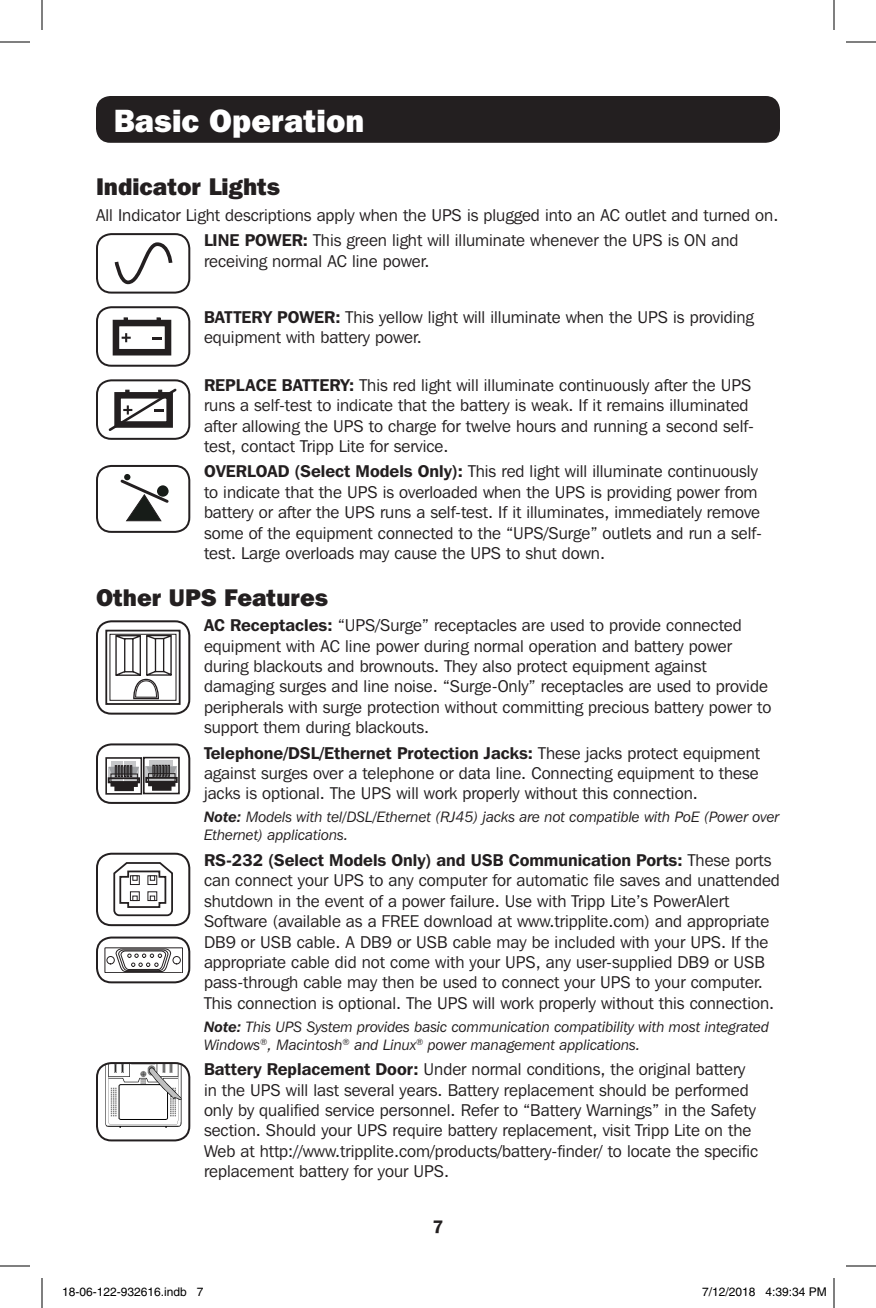
<style>
.page{position:relative;width:876px;height:1308px;background:#fff}
.page>*{position:absolute;margin:0;border:0;box-sizing:border-box;transform-origin:0 0}
.t1{font:800 32px "Franklin Gothic IT Cby BT";color:#fff}
.t2{font:800 24px "Franklin Gothic IT Cby BT";color:#231f20}
.t3{font:600 18px "Franklin Gothic IT Cby BT";color:#231f20}
.t4{font:17px/20.4px "Franklin Gothic IT Cby BT";color:#231f20}
.t5{font:italic 15px/18px "Franklin Gothic IT Cby BT";color:#231f20}
.t6{font:12px "Helvetica";color:#000}
.s1{font-weight:600}
</style>
<div class="page">
<div style="left:96px;top:96px;width:684px;height:47px;background:#231f20;border-radius:14px"></div>
<svg style="left:115px;top:242px;width:57px;height:42px"></svg>
<div style="left:96px;top:233px;width:94px;height:61px;border:2px solid #231f20;border-radius:14px"></div>
<div style="left:113px;top:320px;width:58px;height:36px;border:7px solid #231f20"></div>
<svg style="left:124px;top:318px;width:4px;height:4px"></svg>
<svg style="left:157px;top:318px;width:3px;height:4px"></svg>
<svg style="left:122px;top:333px;width:9px;height:9px"></svg>
<svg style="left:153px;top:337px;width:9px;height:2px"></svg>
<div style="left:96px;top:306px;width:94px;height:61px;border:2px solid #231f20;border-radius:14px"></div>
<svg style="left:109px;top:389px;width:68px;height:42px"></svg>
<div style="left:96px;top:379px;width:94px;height:61px;border:2px solid #231f20;border-radius:14px"></div>
<svg style="left:120px;top:474px;width:49px;height:47px"></svg>
<div style="left:96px;top:465px;width:94px;height:68px;border:2px solid #231f20;border-radius:14px"></div>
<div style="left:105px;top:630px;width:76px;height:75px;border:2px solid #231f20"></div>
<div style="left:110px;top:634px;width:66px;height:67px;border:1px solid #231f20"></div>
<svg style="left:114px;top:634px;width:59px;height:66px"></svg>
<div style="left:96px;top:620px;width:94px;height:95px;border:2px solid #231f20;border-radius:14px"></div>
<img style="left:105px;top:1065px;width:77px;height:63px">
<div style="left:96px;top:1062px;width:94px;height:79px;border:2px solid #231f20;border-radius:14px"></div>
<hr style="left:130px;top:761px;width:2px;height:21px;background:#c7c8ca">
<hr style="left:133px;top:761px;width:2px;height:21px;background:#c7c8ca">
<hr style="left:112px;top:761px;width:2px;height:21px;background:#c7c8ca">
<hr style="left:115px;top:761px;width:2px;height:21px;background:#c7c8ca">
<hr style="left:118px;top:761px;width:2px;height:21px;background:#c7c8ca">
<hr style="left:121px;top:761px;width:2px;height:21px;background:#c7c8ca">
<hr style="left:124px;top:761px;width:2px;height:21px;background:#c7c8ca">
<hr style="left:127px;top:761px;width:2px;height:21px;background:#c7c8ca">
<hr style="left:108px;top:767px;width:3px;height:15px;background:#c7c8ca">
<div style="left:105px;top:757px;width:37px;height:38px;border:2px solid #231f20"></div>
<div style="left:108px;top:777px;width:32px;height:6px;border:2px solid #231f20"></div>
<svg style="left:109px;top:765px;width:30px;height:26px"></svg>
<hr style="left:168px;top:760px;width:2px;height:22px;background:#c7c8ca">
<hr style="left:171px;top:760px;width:2px;height:22px;background:#c7c8ca">
<hr style="left:149px;top:760px;width:3px;height:22px;background:#c7c8ca">
<hr style="left:152px;top:760px;width:3px;height:22px;background:#c7c8ca">
<hr style="left:156px;top:760px;width:2px;height:22px;background:#c7c8ca">
<hr style="left:159px;top:760px;width:2px;height:22px;background:#c7c8ca">
<hr style="left:162px;top:760px;width:2px;height:22px;background:#c7c8ca">
<hr style="left:165px;top:760px;width:2px;height:22px;background:#c7c8ca">
<hr style="left:146px;top:766px;width:3px;height:16px;background:#c7c8ca">
<div style="left:143px;top:757px;width:37px;height:37px;border:2px solid #231f20"></div>
<div style="left:145px;top:777px;width:33px;height:6px;border:2px solid #231f20"></div>
<div style="left:148px;top:773px;width:27px;height:9px;border:1px solid #231f20"></div>
<svg style="left:146px;top:765px;width:31px;height:11px"></svg>
<svg style="left:148px;top:782px;width:27px;height:9px"></svg>
<div style="left:96px;top:743px;width:94px;height:61px;border:2px solid #231f20;border-radius:14px"></div>
<svg style="left:113px;top:862px;width:60px;height:54px"></svg>
<div style="left:96px;top:853px;width:94px;height:73px;border:2px solid #231f20;border-radius:14px"></div>
<svg style="left:105px;top:948px;width:78px;height:25px"></svg>
<div style="left:96px;top:937px;width:94px;height:46px;border:2px solid #231f20;border-radius:14px"></div>
<hr style="left:0;top:42px;width:30px;height:1px;background:#000">
<hr style="left:846px;top:42px;width:30px;height:1px;background:#000">
<hr style="left:0;top:1266px;width:30px;height:1px;background:#000">
<hr style="left:846px;top:1266px;width:30px;height:1px;background:#000">
<hr style="left:42px;top:0;width:1px;height:30px;background:#000">
<hr style="left:42px;top:1278px;width:1px;height:30px;background:#000">
<hr style="left:834px;top:0;width:1px;height:30px;background:#000">
<hr style="left:834px;top:1278px;width:1px;height:30px;background:#000">
<p class="t1" style="left:114px;top:101px;width:252px">Basic Operation</p>
<p class="t2" style="left:96px;top:171px;width:186px">Indicator Lights</p>
<p class="t4" style="left:96px;top:204px;width:684px">All Indicator Light descriptions apply when the UPS is plugged into an AC outlet and turned on.</p>
<p class="t4" style="left:204px;top:230px;width:536px"><span class="s1">LINE POWER:</span> This green light will illuminate whenever the UPS is ON and receiving normal AC line power.</p>
<p class="t4" style="left:204px;top:307px;width:551px"><span class="s1">BATTERY POWER:</span> This yellow light will illuminate when the UPS is providing equipment with battery power.</p>
<p class="t4" style="left:204px;top:374px;width:551px"><span class="s1">REPLACE BATTERY:</span> This red light will illuminate continuously after the UPS runs a self-test to indicate that the battery is weak. If it remains illuminated after allowing the UPS to charge for twelve hours and running a second self&shy;test, contact Tripp Lite for service.</p>
<p class="t4" style="left:204px;top:461px;width:559px"><span class="s1">OVERLOAD (Select Models Only):</span> This red light will illuminate continuously to indicate that the UPS is overloaded when the UPS is providing power from battery or after the UPS runs a self-test. If it illuminates, immediately remove some of the equipment connected to the “UPS/Surge” outlets and run a self&shy;test. Large overloads may cause the UPS to shut down.</p>
<p class="t2" style="left:96px;top:582px;width:234px">Other UPS Features</p>
<p class="t4" style="left:204px;top:615px;width:569px"><span class="s1">AC Receptacles:</span> “UPS/Surge” receptacles are used to provide connected equipment with AC line power during normal operation and battery power during blackouts and brownouts. They also protect equipment against damaging surges and line noise. “Surge-Only” receptacles are used to provide peripherals with surge protection without committing precious battery power to support them during blackouts.</p>
<p class="t4" style="left:204px;top:742px;width:558px;text-align:justify"><span class="s1">Telephone/DSL/Ethernet Protection Jacks:</span> These jacks protect equipment against surges over a telephone or data line. Connecting equipment to these jacks is optional. The UPS will work properly without this connection.</p>
<p class="t5" style="left:204px;top:808px;width:577px"><span class="s1">Note:</span> Models with tel/DSL/Ethernet (RJ45) jacks are not compatible with PoE (Power over<br>Ethernet) applications.</p>
<p class="t4" style="left:204px;top:850px;width:577px"><span class="s1">RS-232 (Select Models Only) and USB Communication Ports:</span> These ports can connect your UPS to any computer for automatic file saves and unattended shutdown in the event of a power failure. Use with Tripp Lite’s PowerAlert Software (available as a FREE download at www.tripplite.com) and appropriate DB9 or USB cable. A DB9 or USB cable may be included with your UPS. If the appropriate cable did not come with your UPS, any user-supplied DB9 or USB pass-through cable may then be used to connect your UPS to your computer.<br>This connection is optional. The UPS will work properly without this connection.</p>
<p class="t5" style="left:204px;top:1017px;width:567px"><span class="s1">Note:</span> This UPS System provides basic communication compatibility with most integrated<br>Windows<sup>®</sup>, Macintosh<sup>®</sup> and Linux<sup>®</sup> power management applications.</p>
<p class="t4" style="left:204px;top:1059px;width:556px"><span class="s1">Battery Replacement Door:</span> Under normal conditions, the original battery in the UPS will last several years. Battery replacement should be performed only by qualified service personnel. Refer to “Battery Warnings” in the Safety section. Should your UPS require battery replacement, visit Tripp Lite on the Web at http://www.tripplite.com/products/battery-finder/ to locate the specific replacement battery for your UPS.</p>
<p class="t3" style="left:433px;top:1215px;width:12px">7</p>
<p class="t6" style="left:62px;top:1285px;width:143px">18-06-122-932616.indb 7</p>
<p class="t6" style="left:702px;top:1285px;width:126px">7/12/2018 4:39:34 PM</p>
</div>
